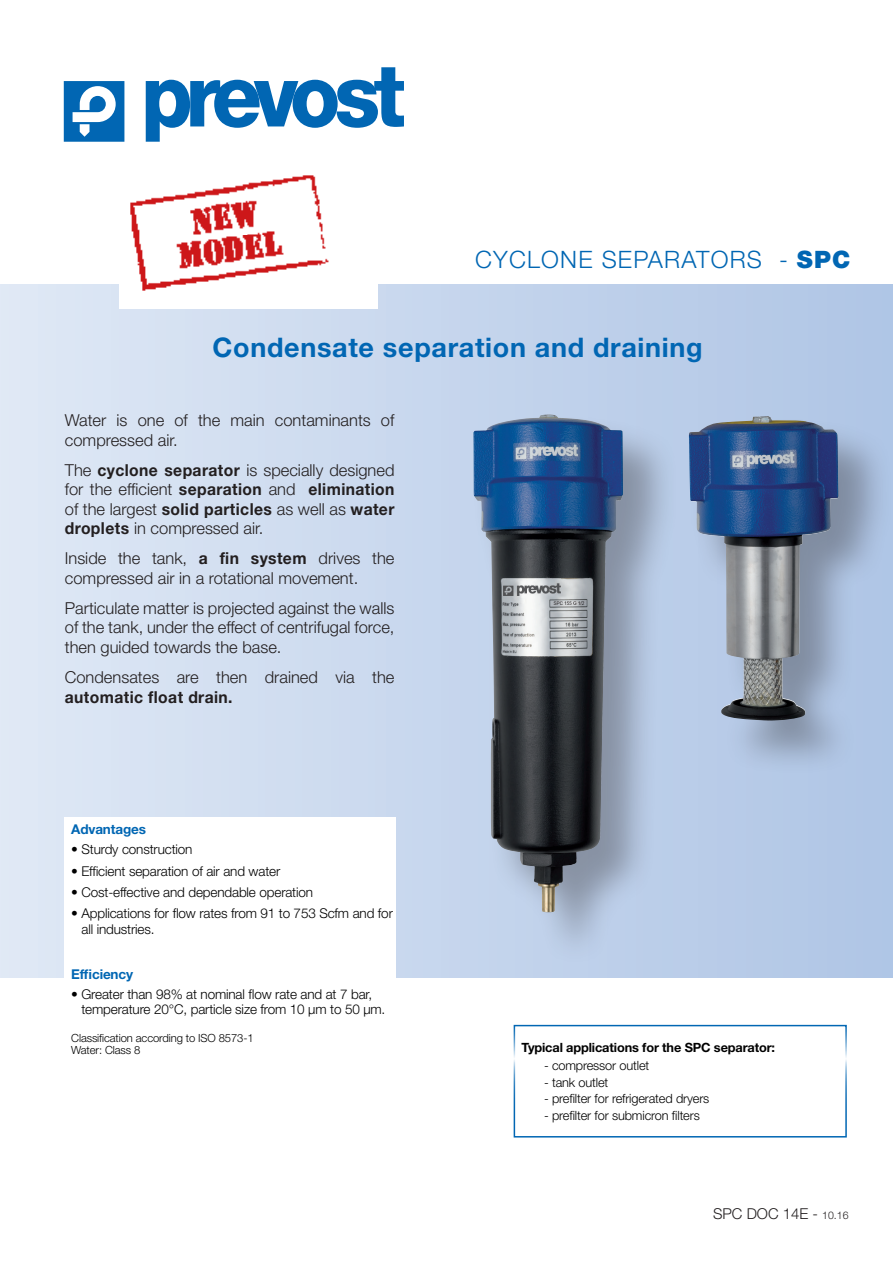
<style>
.page{position:relative;width:893px;height:1263px;background:#fff}
.page>*{position:absolute;margin:0;border:0;box-sizing:border-box;transform-origin:0 0}
.TEXTE_pavé{font:700 27px "Helvetica Neue LT Std";letter-spacing:.025em;color:#0166b3}
.t1{font:300 24px "Helvetica Neue LT Std";letter-spacing:.05em;color:#0166b3}
.TEXTE_pavé-2{font:300 16.5px/19.5px "Helvetica Neue LT Std";color:#231f20}
.TITRE_Grand{font:300 15px "Helvetica Neue LT Std";color:#231f20}
.t2{font:300 13.5px/15.8px "Helvetica Neue LT Std";letter-spacing:-.01em;color:#000}
.t3{font:700 13.5px "Helvetica Neue LT Std";letter-spacing:-.01em;color:#0166b3}
.t4{font:300 12.75px "Helvetica Neue LT Std";letter-spacing:-.01em;color:#000}
.t5{font:700 12.75px "Helvetica Neue LT Std";letter-spacing:-.01em;color:#000}
.t6{font:300 11.25px "Helvetica Neue LT Std";letter-spacing:-.01em;color:#000}
.s1{font-weight:900}
.s2{font-weight:700}
.s3{font-size:10.5px}
</style>
<div class="page">
<div style="left:0;top:285px;width:893px;height:693px;background:linear-gradient(to right,#e0e9f5,#aec5e5)"></div>
<svg style="left:64px;top:81px;width:60px;height:61px"></svg>
<svg style="left:146px;top:67px;width:258px;height:75px"></svg>
<div style="left:64px;top:817px;width:331px;height:283px;background:#fff"></div>
<div style="left:514px;top:1025px;width:333px;height:112px;border:2px solid #0166b3"></div>
<div style="left:688px;top:416px;width:205px;height:359px;background:#231f20;opacity:.35"></div>
<img style="left:689px;top:416px;width:149px;height:305px">
<div style="left:472px;top:414px;width:206px;height:552px;background:#231f20;opacity:.35"></div>
<img style="left:473px;top:414px;width:150px;height:498px">
<img style="left:119px;top:175px;width:259px;height:133px">
<p class="t1" style="left:475px;top:245px;width:377px">CYCLONE SEPARATORS - <span class="s1">SPC</span></p>
<p class="TEXTE_pavé" style="left:213px;top:331px;width:492px">Condensate separation and draining</p>
<p class="TEXTE_pavé-2" style="left:65px;top:410px;width:331px">Water is one of the main contaminants of compressed air.</p>
<p class="TEXTE_pavé-2" style="left:65px;top:460px;width:331px;text-align:justify">The <span class="s2">cyclone separator</span> is specially designed for the efficient <span class="s2">separation</span> and <span class="s2">elimination </span>of the largest <span class="s2">solid particles</span> as well as <span class="s2">water droplets</span> in compressed air.</p>
<p class="TEXTE_pavé-2" style="left:65px;top:548px;width:331px">Inside the tank, <span class="s2">a fin system</span> drives the compressed air in a rotational movement.</p>
<p class="TEXTE_pavé-2" style="left:65px;top:598px;width:331px;text-align:justify">Particulate matter is projected against the walls of the tank, under the effect of centrifugal force, then guided towards the base.</p>
<p class="TEXTE_pavé-2" style="left:65px;top:667px;width:331px">Condensates are then drained via the <span class="s2">automatic float drain.</span></p>
<p class="t3" style="left:71px;top:821px;width:76px">Advantages</p>
<p class="t2" style="left:71px;top:841px;width:123px">• Sturdy construction</p>
<p class="t2" style="left:71px;top:863px;width:211px">• Efficient separation of air and water</p>
<p class="t2" style="left:71px;top:884px;width:243px">• Cost-effective and dependable operation</p>
<p class="t2" style="left:81px;top:905px;width:313px;text-indent:-10px">• Applications for flow rates from 91 to 753 Scfm and for all industries.</p>
<p class="t3" style="left:71px;top:965px;width:63px">Efficiency</p>
<p class="t2" style="left:81px;top:985px;width:305px;text-indent:-10px">• Greater than 98% at nominal flow rate and at 7 bar, temperature 20°C, particle size from 10 μm to 50 μm.</p>
<p class="t6" style="left:71px;top:1031px;width:184px">Classification according to ISO 8573-1</p>
<p class="t6" style="left:71px;top:1043px;width:71px">Water: Class 8</p>
<p class="t5" style="left:521px;top:1039px;width:255px">Typical applications for the SPC separator:</p>
<p class="t4" style="left:544px;top:1058px;width:107px">- compressor outlet</p>
<p class="t4" style="left:544px;top:1074px;width:66px">- tank outlet</p>
<p class="t4" style="left:544px;top:1091px;width:167px">- prefilter for refrigerated dryers</p>
<p class="t4" style="left:544px;top:1107px;width:157px">- prefilter for submicron filters</p>
<p class="TITRE_Grand" style="left:713px;top:1204px;width:137px">SPC DOC 14E - <span class="s3">10.16</span></p>
</div>
